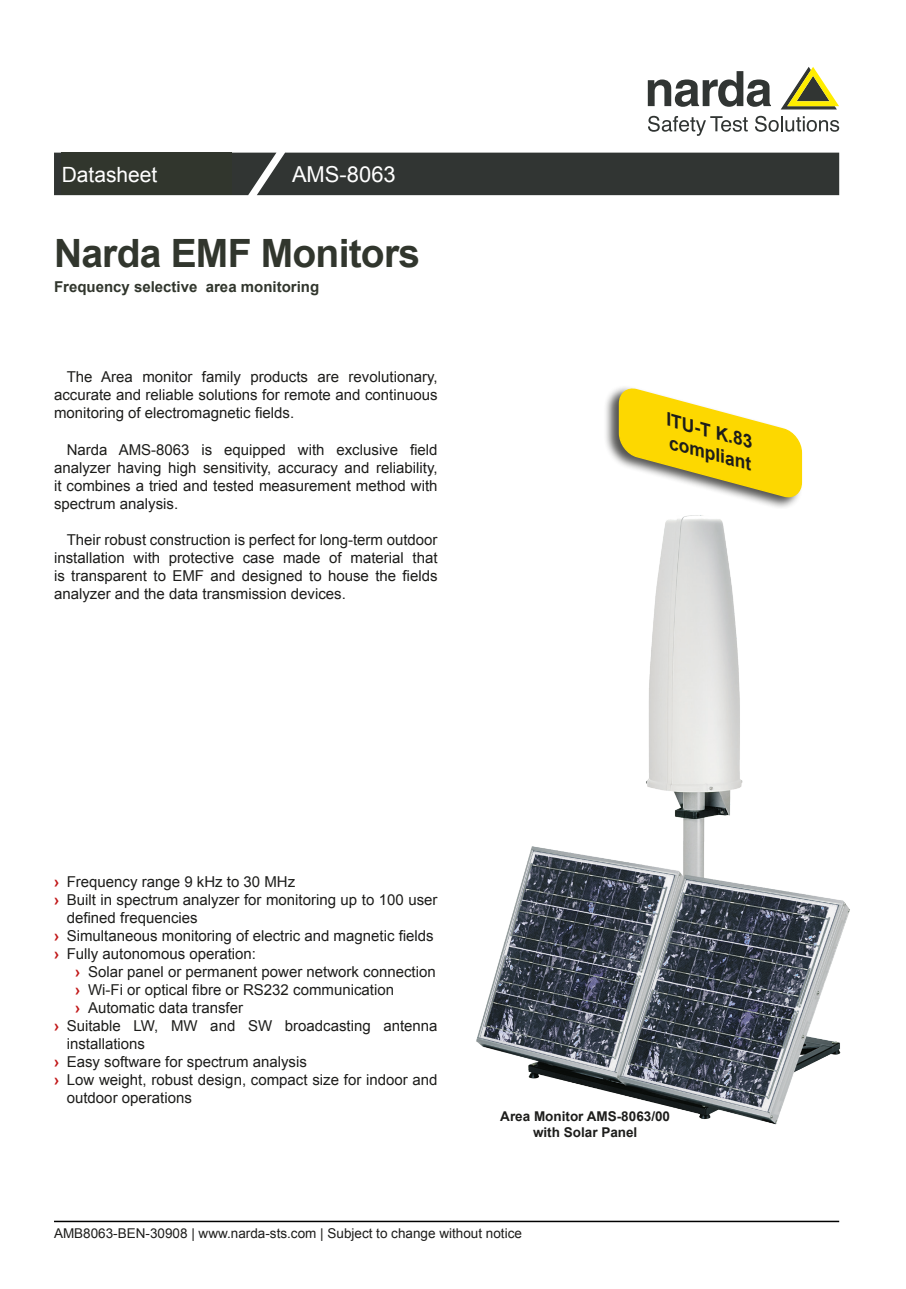
<style>
.page{position:relative;width:906px;height:1289px;background:#fff}
.page>*{position:absolute;margin:0;border:0;box-sizing:border-box;transform-origin:0 0}
.t1{font:700 39px "Arial";letter-spacing:-.02em;color:#31362d}
.t2{font:21.9px "Arial";color:#fff}
.Title_Bar{font:21px "Arial";color:#fff}
.t3{font:italic 700 18px "Arial";color:#1d1d1b}
.Introduction{font:15px/18px "Arial";color:#1d1d1b;text-align:justify}
.USP_Lev1{font:15px/18px "Arial";color:#1d1d1b}
.t4{font:700 15px "Arial";color:#31362d}
.t5{font:13.5px "Arial";color:#1d1d1b}
.t6{font:700 13.5px "Arial";color:#1d1d1b}
.s1{font-weight:700;color:#c11718}
</style>
<div class="page">
<div style="left:54px;top:153px;width:785px;height:42px;background:#313533"></div>
<div style="left:62px;top:153px;width:170px;height:42px;background:#31362d"></div>
<svg style="left:648px;top:116px;width:100px;height:20px"></svg>
<svg style="left:755px;top:116px;width:84px;height:16px"></svg>
<svg style="left:648px;top:71px;width:123px;height:36px"></svg>
<svg style="left:781px;top:67px;width:58px;height:42px"></svg>
<hr style="left:54px;top:1220px;width:785px;height:2px;background:#000">
<img style="left:476px;top:515px;width:374px;height:610px">
<div style="left:603px;top:384px;width:200px;height:125px;background:#1d1d1b;opacity:.75"></div>
<svg style="left:618px;top:384px;width:184px;height:118px"></svg>
<p class="Title_Bar" style="left:62px;top:160px;width:97px">Datasheet</p>
<p class="t2" style="left:292px;top:160px;width:105px">AMS-8063</p>
<p class="t1" style="left:54px;top:227px;width:367px">Narda EMF Monitors</p>
<p class="t4" style="left:54px;top:276px;width:267px">Frequency selective area monitoring</p>
<p class="Introduction" style="left:54px;top:368px;width:385px;text-indent:13px">The Area monitor family products are revolutionary, accurate and reliable solutions for remote and continuous monitoring of electromagnetic fields.</p>
<p class="Introduction" style="left:54px;top:440px;width:385px;text-indent:13px">Narda AMS-8063 is equipped with exclusive field analyzer having high sensitivity, accuracy and reliability, it combines a tried and tested measurement method with spectrum analysis.</p>
<p class="Introduction" style="left:54px;top:530px;width:385px;text-indent:13px">Their robust construction is perfect for long-term outdoor installation with protective case made of material that is transparent to EMF and designed to house the fields analyzer and the data transmission devices.</p>
<p class="t3" style="left:671px;top:408px;width:91px;rotate:15deg">ITU-T K.83</p>
<p class="t3" style="left:674px;top:431px;width:87px;rotate:15deg">compliant</p>
<p class="USP_Lev1" style="left:54px;top:872px;width:243px"><span class="s1">›</span> Frequency range 9 kHz to 30 MHz</p>
<p class="USP_Lev1" style="left:67px;top:890px;width:372px;text-indent:-13px"><span class="s1">›</span> Built in spectrum analyzer for monitoring up to 100 user defined frequencies</p>
<p class="USP_Lev1" style="left:54px;top:926px;width:381px"><span class="s1">›</span> Simultaneous monitoring of electric and magnetic fields</p>
<p class="USP_Lev1" style="left:54px;top:944px;width:204px"><span class="s1">›</span> Fully autonomous operation:</p>
<p class="USP_Lev1" style="left:75px;top:962px;width:362px"><span class="s1">›</span> Solar panel or permanent power network connection</p>
<p class="USP_Lev1" style="left:75px;top:980px;width:320px"><span class="s1">›</span> Wi-Fi or optical fibre or RS232 communication</p>
<p class="USP_Lev1" style="left:75px;top:998px;width:169px"><span class="s1">›</span> Automatic data transfer</p>
<p class="USP_Lev1" style="left:67px;top:1016px;width:372px;text-indent:-13px"><span class="s1">›</span> Suitable LW, MW and SW broadcasting antenna installations</p>
<p class="USP_Lev1" style="left:54px;top:1052px;width:254px"><span class="s1">›</span> Easy software for spectrum analysis</p>
<p class="USP_Lev1" style="left:67px;top:1070px;width:372px;text-indent:-13px"><span class="s1">›</span> Low weight, robust design, compact size for indoor and outdoor operations</p>
<p class="t6" style="left:500px;top:1107px;width:171px">Area Monitor AMS-8063/00</p>
<p class="t6" style="left:533px;top:1123px;width:106px">with Solar Panel</p>
<p class="t5" style="left:54px;top:1224px;width:469px">AMB8063-BEN-30908 | www.narda-sts.com | Subject to change without notice</p>
</div>
